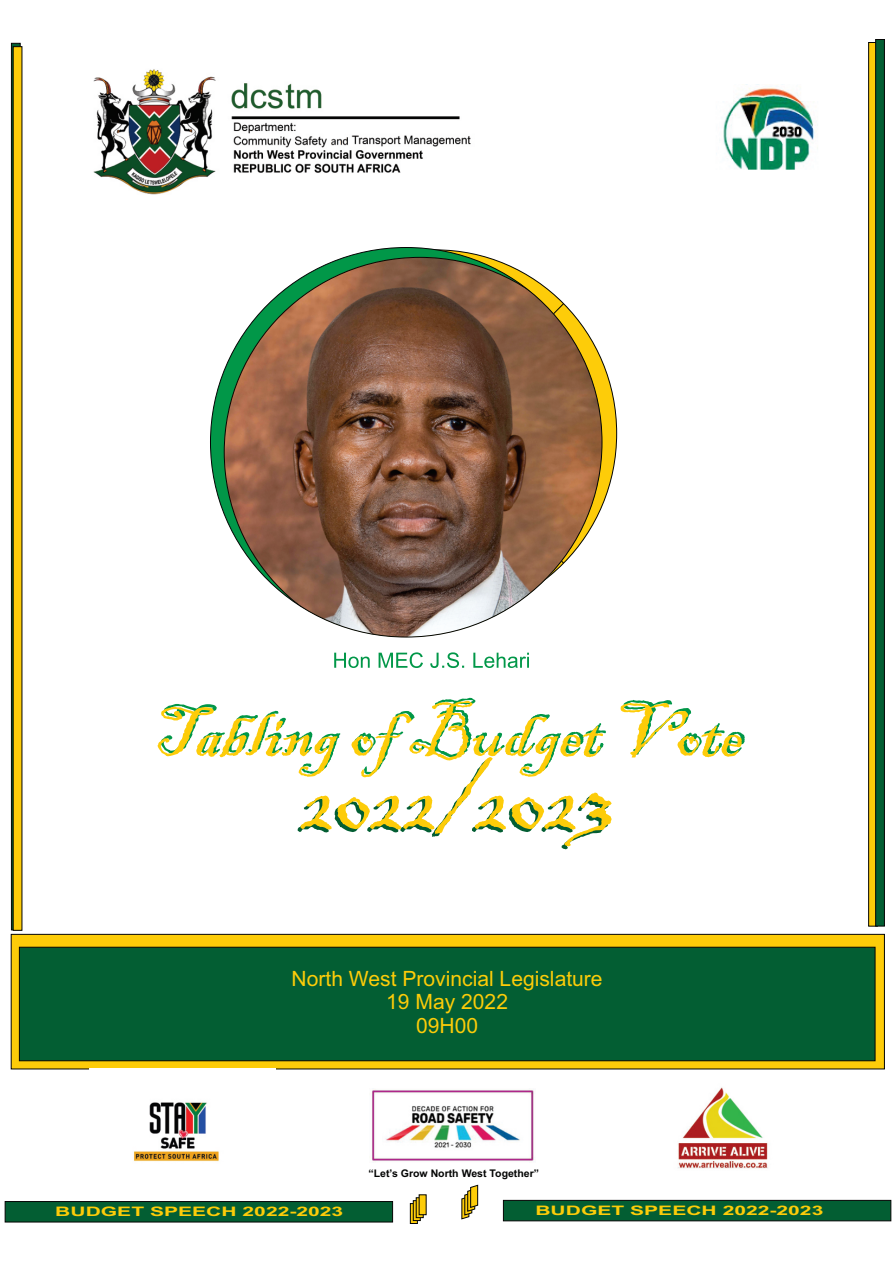
<style>
.page{position:relative;width:893px;height:1263px;background:#fff}
.page>*{position:absolute;margin:0;border:0;box-sizing:border-box;transform-origin:0 0}
.t1{font:100.2px "Blackadder ITC";color:#035e33}
.t2{font:73.2px "Blackadder ITC";color:#019748}
.t3{font:21px/23.5px "Arial";color:#fdcc09;text-align:center}
.t4{font:700 13.05px "Arial";color:#fdcc09;scale:1.61 1}
.t5{font:700 10.5px "Arial";color:#040504}
</style>
<div class="page">
<svg style="left:347px;top:250px;width:270px;height:257px"></svg>
<svg style="left:10px;top:933px;width:875px;height:137px;fill:#fdcc09"></svg>
<img style="left:89px;top:1069px;width:186px;height:93px">
<img style="left:678px;top:1087px;width:90px;height:82px">
<img style="left:372px;top:1089px;width:162px;height:73px">
<img style="left:723px;top:84px;width:94px;height:86px">
<img style="left:93px;top:69px;width:378px;height:126px">
<svg style="left:223px;top:256px;width:379px;height:381px"></svg>
<div style="left:19px;top:946px;width:857px;height:115px;background:#035e33"></div>
<svg style="left:503px;top:1199px;width:389px;height:23px"></svg>
<svg style="left:4px;top:1201px;width:389px;height:22px"></svg>
<svg style="left:409px;top:1194px;width:18px;height:30px"></svg>
<svg style="left:461px;top:1184px;width:17px;height:36px"></svg>
<svg style="left:11px;top:42px;width:12px;height:889px"></svg>
<svg style="left:334px;top:652px;width:195px;height:16px"></svg>
<svg style="left:868px;top:39px;width:17px;height:888px"></svg>
<h2 class="t2" style="left:157px;top:687px;width:590px">Tabling of Budget Vote</h2>
<h1 class="t1" style="left:299px;top:741px;width:314px">2022/2023</h1>
<p class="t3" style="left:292px;top:968px;width:313px">North West Provincial Legislature<br>19 May 2022<br>09H00</p>
<p class="t5" style="left:368px;top:1169px;width:172px">“Let’s Grow North West Together”</p>
<p class="t4" style="left:55px;top:1207px;width:180px">BUDGET SPEECH 2022-2023</p>
<p class="t4" style="left:535px;top:1205px;width:180px">BUDGET SPEECH 2022-2023</p>
</div>
